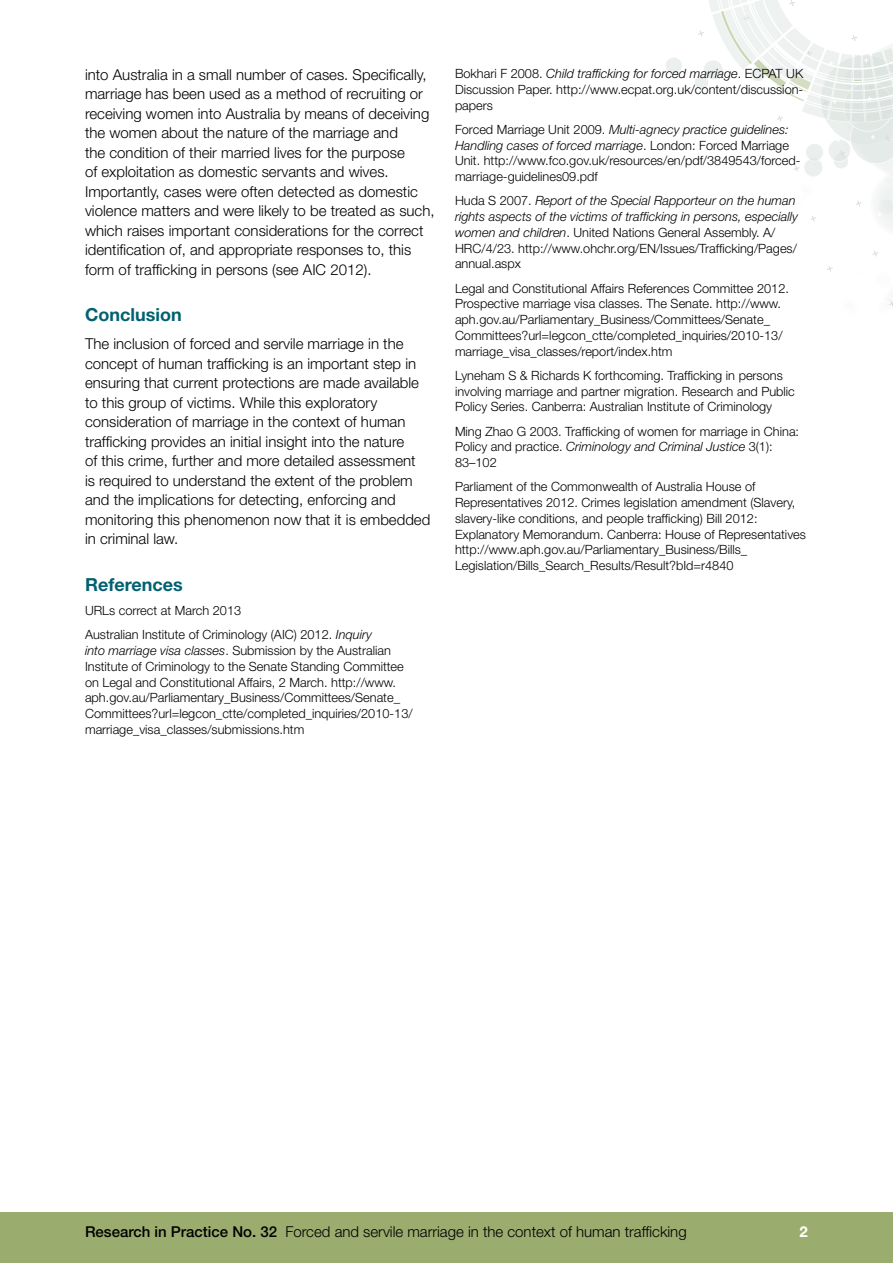
<style>
.page{position:relative;width:893px;height:1263px;background:#fff}
.page>*{position:absolute;margin:0;border:0;box-sizing:border-box;transform-origin:0 0}
.Heading_2{font:700 18px "Helvetica Neue LT";color:#006171}
.text{font:300 15px/19.5px "Helvetica Neue LT";color:#000}
.factsheet_footer02{font:300 15px "Helvetica Neue LT";color:#000}
.factsheet_footer02-2{font:700 15px "Helvetica Neue LT";color:#fff}
.references{font:300 12.75px/15.8px "Helvetica Neue LT";color:#000}
.references-2{font:italic 300 12.75px/15.8px "Helvetica Neue LT";color:#000}
.s1{font-style:italic}
.s2{font-style:normal}
.s3{font-weight:500}
</style>
<div class="page">
<svg style="left:666px;top:58px;width:16px;height:16px"></svg>
<svg style="left:827px;top:266px;width:6px;height:6px"></svg>
<svg style="left:695px;top:0;width:198px;height:229px"></svg>
<svg style="left:872px;top:250px;width:6px;height:7px"></svg>
<svg style="left:889px;top:300px;width:4px;height:7px"></svg>
<div style="left:0;top:1212px;width:893px;height:51px;background:#9aac6e"></div>
<p class="text" style="left:85px;top:64px;width:351px">into Australia in a small number of cases. Specifically, marriage has been used as a method of recruiting or receiving women into Australia by means of deceiving the women about the nature of the marriage and<br>the condition of their married lives for the purpose<br>of exploitation as domestic servants and wives.<br>Importantly, cases were often detected as domestic violence matters and were likely to be treated as such, which raises important considerations for the correct identification of, and appropriate responses to, this form of trafficking in persons (see AIC 2012).</p>
<p class="Heading_2" style="left:85px;top:304px;width:98px">Conclusion</p>
<p class="text" style="left:85px;top:334px;width:347px">The inclusion of forced and servile marriage in the concept of human trafficking is an important step in ensuring that current protections are made available to this group of victims. While this exploratory consideration of marriage in the context of human trafficking provides an initial insight into the nature<br>of this crime, further and more detailed assessment<br>is required to understand the extent of the problem and the implications for detecting, enforcing and monitoring this phenomenon now that it is embedded in criminal law.</p>
<p class="Heading_2" style="left:85px;top:573px;width:99px">References</p>
<p class="references" style="left:85px;top:602px;width:158px">URLs correct at March 2013</p>
<p class="references" style="left:85px;top:627px;width:329px">Australian Institute of Criminology (AIC) 2012. <span class="s1">Inquiry<br>into marriage visa classes</span>. Submission by the Australian Institute of Criminology to the Senate Standing Committee on Legal and Constitutional Affairs, 2 March. http://www. aph.gov.au/Parliamentary_Business/Committees/Senate_ Committees?url=legcon_ctte/completed_inquiries/2010-13/ marriage_visa_classes/submissions.htm</p>
<p class="references" style="left:455px;top:65px;width:350px;text-align:justify">Bokhari F 2008. <span class="s1">Child trafficking for forced marriage</span>. ECPAT UK Discussion Paper. http://www.ecpat.org.uk/content/discussion&shy;papers</p>
<p class="references" style="left:455px;top:121px;width:347px">Forced Marriage Unit 2009. <span class="s1">Multi-agnecy practice guidelines:<br>Handling cases of forced marriage</span>. London: Forced Marriage Unit. http://www.fco.gov.uk/resources/en/pdf/3849543/forced&shy;marriage-guidelines09.pdf</p>
<p class="references-2" style="left:455px;top:193px;width:345px"><span class="s2">Huda S 2007.</span> Report of the Special Rapporteur on the human rights aspects of the victims of trafficking in persons, especially women and children<span class="s2">. United Nations General Assembly. A/ HRC/4/23. http://www.ohchr.org/EN/Issues/Trafficking/Pages/ annual.aspx</span></p>
<p class="references" style="left:455px;top:280px;width:335px">Legal and Constitutional Affairs References Committee 2012.<br>Prospective marriage visa classes. The Senate. http://www. aph.gov.au/Parliamentary_Business/Committees/Senate_ Committees?url=legcon_ctte/completed_inquiries/2010-13/ marriage_visa_classes/report/index.htm</p>
<p class="references" style="left:455px;top:367px;width:341px">Lyneham S &amp; Richards K forthcoming. Trafficking in persons involving marriage and partner migration. Research and Public<br>Policy Series. Canberra: Australian Institute of Criminology</p>
<p class="references" style="left:455px;top:423px;width:346px">Ming Zhao G 2003. Trafficking of women for marriage in China:<br>Policy and practice. <span class="s1">Criminology and Criminal Justice</span> 3(1):<br>83–102</p>
<p class="references" style="left:455px;top:479px;width:352px">Parliament of the Commonwealth of Australia House of Representatives 2012. Crimes legislation amendment (Slavery, slavery-like conditions, and people trafficking) Bill 2012:<br>Explanatory Memorandum. Canberra: House of Representatives http://www.aph.gov.au/Parliamentary_Business/Bills_ Legislation/Bills_Search_Results/Result?bId=r4840</p>
<p class="factsheet_footer02" style="left:85px;top:1222px;width:603px"><span class="s3">Research in Practice No. 32</span> Forced and servile marriage in the context of human trafficking</p>
<p class="factsheet_footer02-2" style="left:800px;top:1222px;width:10px">2</p>
</div>
